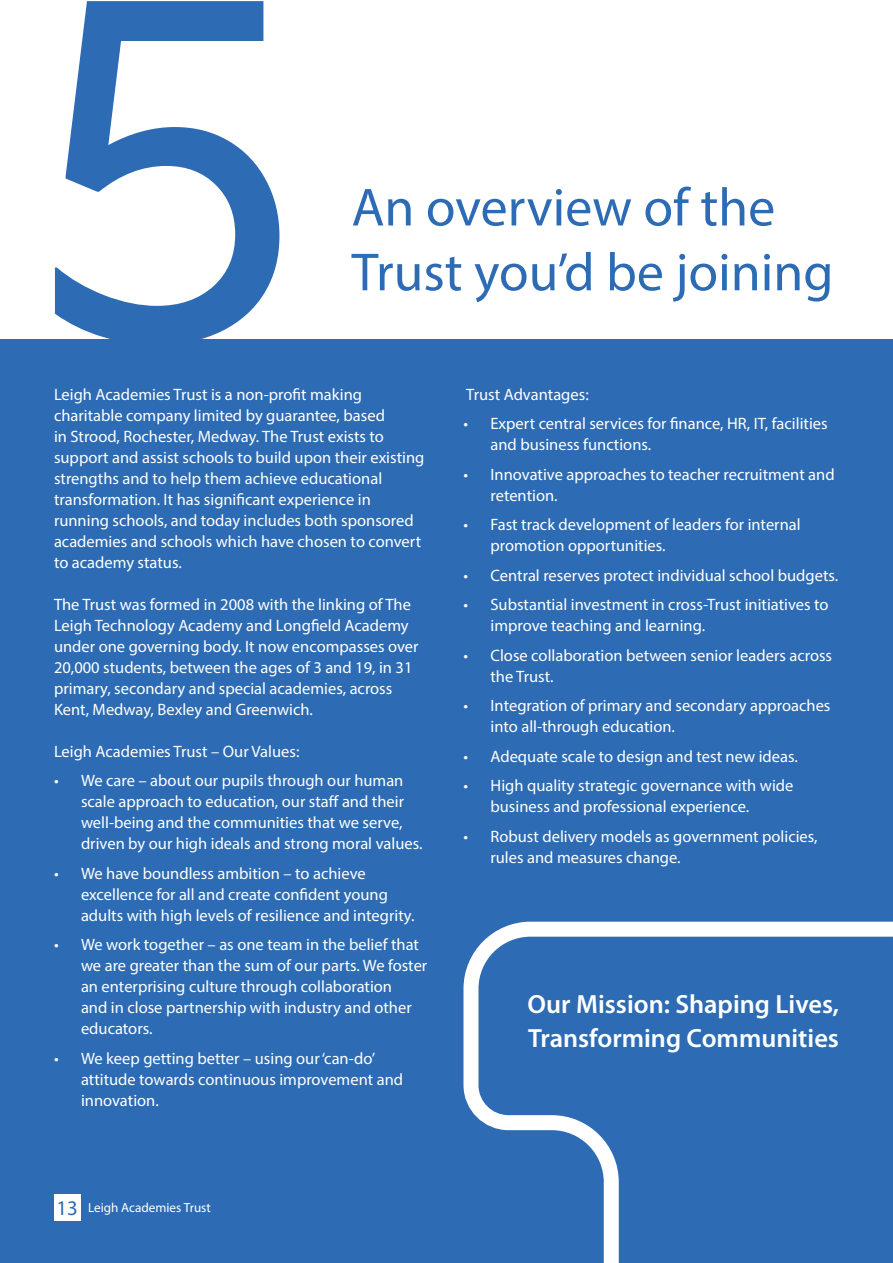
<style>
.page{position:relative;width:893px;height:1263px;background:#fff}
.page>*{position:absolute;margin:0;border:0;box-sizing:border-box;transform-origin:0 0}
.t1{font:486px "Amiko";color:#2d6cb4}
.t2{font:54px/64.8px "Myriad Pro";color:#2d6cb4}
.t3{font:600 26.4px/33.6px "Myriad Pro";color:#fff}
.t4{font:16.5px/21px "Myriad Pro";color:#fff}
.t5{font:13.2px "Myriad Pro";color:#fff}
.s1{font-size:20.85px;color:#2d6cb4}
</style>
<div class="page">
<div style="left:0;top:339px;width:893px;height:924px;background:#2d6cb4"></div>
<svg style="left:463px;top:921px;width:430px;height:342px"></svg>
<div style="left:54px;top:1194px;width:26px;height:27px;background:#fff"></div>
<h1 class="t1" style="left:16px;top:-112px;width:303px">5</h1>
<h2 class="t2" style="left:351px;top:174px;width:483px">An overview of the<br>Trust you’d be joining</h2>
<p class="t4" style="left:54px;top:383px;width:372px">Leigh Academies Trust is a non-profit making charitable company limited by guarantee, based<br>in Strood, Rochester, Medway. The Trust exists to support and assist schools to build upon their existing strengths and to help them achieve educational transformation. It has significant experience in running schools, and today includes both sponsored academies and schools which have chosen to convert to academy status.</p>
<p class="t4" style="left:54px;top:593px;width:366px">The Trust was formed in 2008 with the linking of The Leigh Technology Academy and Longfield Academy under one governing body. It now encompasses over 20,000 students, between the ages of 3 and 19, in 31 primary, secondary and special academies, across Kent, Medway, Bexley and Greenwich.</p>
<p class="t4" style="left:54px;top:740px;width:247px">Leigh Academies Trust – Our Values:</p>
<p class="t4" style="left:81px;top:770px;width:343px;text-indent:-27px">• We care – about our pupils through our human scale approach to education, our staff and their well-being and the communities that we serve, driven by our high ideals and strong moral values.</p>
<p class="t4" style="left:81px;top:862px;width:335px;text-indent:-27px">• We have boundless ambition – to achieve excellence for all and create confident young adults with high levels of resilience and integrity.</p>
<p class="t4" style="left:81px;top:934px;width:348px;text-indent:-27px">• We work together – as one team in the belief that we are greater than the sum of our parts. We foster an enterprising culture through collaboration<br>and in close partnership with industry and other educators.</p>
<p class="t4" style="left:81px;top:1047px;width:324px;text-indent:-27px">• We keep getting better – using our ‘can-do’ attitude towards continuous improvement and innovation.</p>
<p class="t4" style="left:466px;top:383px;width:124px">Trust Advantages:</p>
<p class="t4" style="left:490px;top:413px;width:339px;text-indent:-27px">• Expert central services for finance, HR, IT, facilities and business functions.</p>
<p class="t4" style="left:490px;top:463px;width:346px;text-indent:-27px">• Innovative approaches to teacher recruitment and retention.</p>
<p class="t4" style="left:490px;top:514px;width:312px;text-indent:-27px">• Fast track development of leaders for internal promotion opportunities.</p>
<p class="t4" style="left:463px;top:564px;width:376px">• Central reserves protect individual school budgets.</p>
<p class="t4" style="left:490px;top:594px;width:340px;text-indent:-27px">• Substantial investment in cross-Trust initiatives to improve teaching and learning.</p>
<p class="t4" style="left:490px;top:644px;width:343px;text-indent:-27px">• Close collaboration between senior leaders across the Trust.</p>
<p class="t4" style="left:490px;top:695px;width:341px;text-indent:-27px">• Integration of primary and secondary approaches into all-through education.</p>
<p class="t4" style="left:463px;top:745px;width:336px">• Adequate scale to design and test new ideas.</p>
<p class="t4" style="left:490px;top:775px;width:305px;text-indent:-27px">• High quality strategic governance with wide business and professional experience.</p>
<p class="t4" style="left:490px;top:825px;width:329px;text-indent:-27px">• Robust delivery models as government policies, rules and measures change.</p>
<h3 class="t3" style="left:527px;top:986px;width:313px">Our Mission: Shaping Lives,<br>Transforming Communities</h3>
<p class="t5" style="left:56px;top:1199px;width:156px"><span class="s1">13</span> Leigh Academies Trust</p>
</div>
